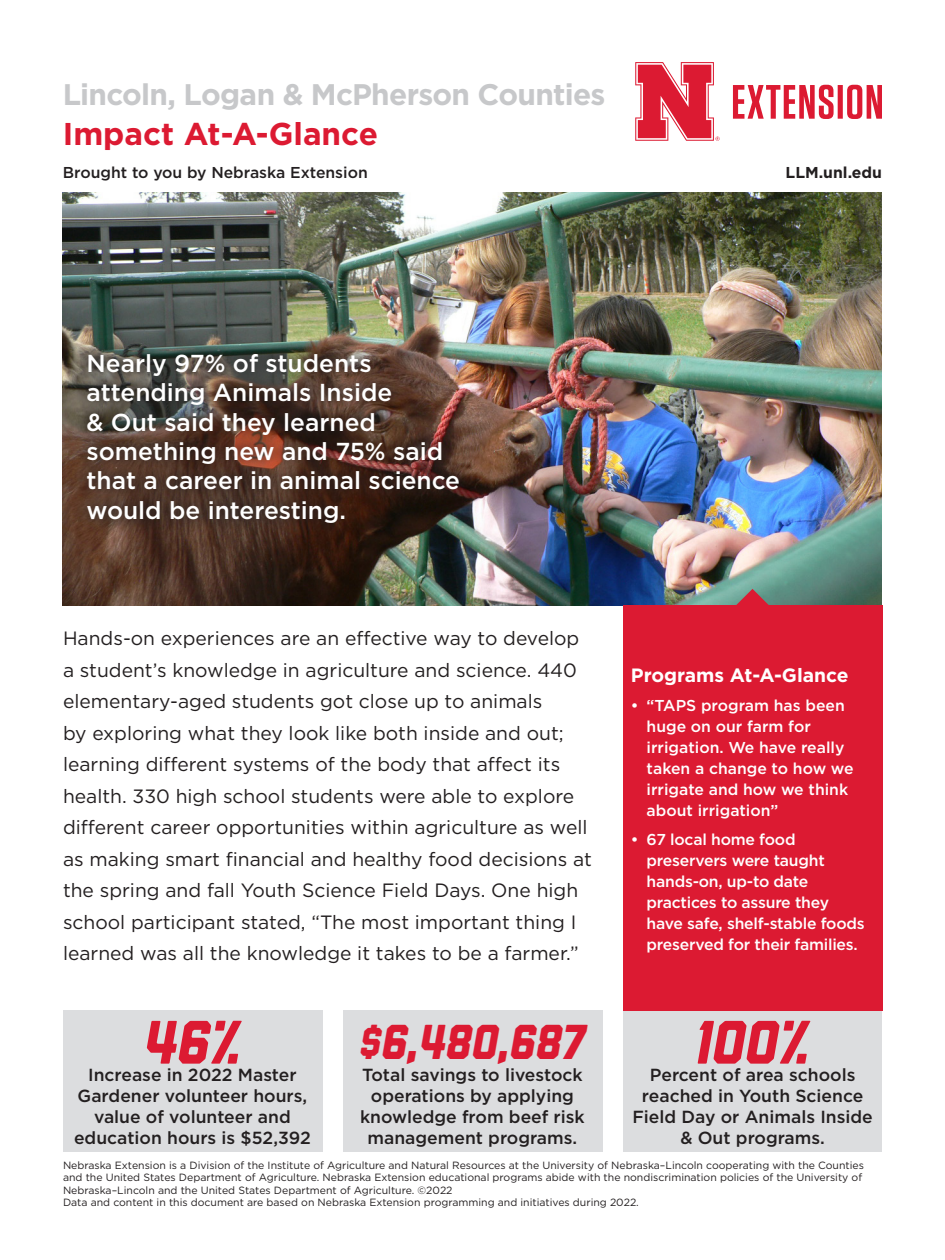
<style>
.page{position:relative;width:945px;height:1260px;background:#fff}
.page>*{position:absolute;margin:0;border:0;box-sizing:border-box;transform-origin:0 0}
.t1{font:italic 800 61.25px "Liberator";color:#dc1a32}
.t2{font:italic 800 49px "Liberator";color:#dc1a32}
.t3{font:700 31.5px "Gotham";color:#dc1a32}
.t4{font:700 29.75px "Gotham";letter-spacing:-.025em;color:#c7c8ca}
.t5{font:500 24.5px/29.4px "Gotham";color:#fff}
.t6{font:19.25px/31.5px "Gotham";color:#231f20}
.t7{font:700 19.25px "Gotham";color:#fff}
.t8{font:500 17.5px/21px "Gotham";color:#231f20;text-align:center}
.t9{font:500 15.75px/21px "Gotham";letter-spacing:-.015em;color:#fff}
.t10{font:500 15.75px "Gotham";color:#231f20}
.t11{font:700 15.75px "Gotham";color:#231f20}
.t12{font:10.5px/12.6px "Gotham";color:#231f20}
</style>
<div class="page">
<img style="left:63px;top:192px;width:819px;height:413px">
<div style="left:343px;top:1010px;width:259px;height:142px;background:#dcdddf"></div>
<div style="left:623px;top:1010px;width:259px;height:142px;background:#dcdddf"></div>
<svg style="left:733px;top:85px;width:149px;height:34px"></svg>
<svg style="left:635px;top:62px;width:85px;height:79px"></svg>
<div style="left:623px;top:605px;width:259px;height:405px;background:#dc1a32"></div>
<div style="left:70px;top:336px;width:406px;height:204px;background:#231f20;opacity:.75"></div>
<svg style="left:736px;top:589px;width:33px;height:16px"></svg>
<div style="left:63px;top:1010px;width:259px;height:142px;background:#dcdddf"></div>
<p class="t4" style="left:63px;top:75px;width:544px">Lincoln, Logan &amp; McPherson Counties</p>
<p class="t3" style="left:63px;top:113px;width:317px">Impact At-A-Glance</p>
<p class="t10" style="left:63px;top:162px;width:307px">Brought to you by Nebraska Extension</p>
<p class="t11" style="left:786px;top:162px;width:98px">LLM.unl.edu</p>
<p class="t5" style="left:87px;top:348px;width:375px">Nearly 97% of students attending Animals Inside<br>&amp; Out said they learned something new and 75% said that a career in animal science would be interesting.</p>
<p class="t6" style="left:63px;top:622px;width:531px">Hands-on experiences are an effective way to develop a student’s knowledge in agriculture and science. 440 elementary-aged students got close up to animals<br>by exploring what they look like both inside and out; learning different systems of the body that affect its health. 330 high school students were able to explore different career opportunities within agriculture as well as making smart financial and healthy food decisions at the spring and fall Youth Science Field Days. One high school participant stated, “The most important thing I learned was all the knowledge it takes to be a farmer.”</p>
<p class="t7" style="left:631px;top:662px;width:219px">Programs At-A-Glance</p>
<p class="t9" style="left:647px;top:694px;width:209px;text-indent:-16px">• “TAPS program has been huge on our farm for irrigation. We have really taken a change to how we irrigate and how we think about irrigation”</p>
<p class="t9" style="left:647px;top:828px;width:220px;text-indent:-16px">• 67 local home food preservers were taught hands-on, up-to date practices to assure they have safe, shelf-stable foods preserved for their families.</p>
<p class="t1" style="left:696px;top:1009px;width:116px">100%</p>
<p class="t8" style="left:632px;top:1064px;width:242px">Percent of area schools reached in Youth Science<br>Field Day or Animals Inside &amp; Out programs.</p>
<p class="t12" style="left:63px;top:1158px;width:803px">Nebraska Extension is a Division of the Institute of Agriculture and Natural Resources at the University of Nebraska–Lincoln cooperating with the Counties and the United States Department of Agriculture. Nebraska Extension educational programs abide with the nondiscrimination policies of the University of<br>Nebraska–Lincoln and the United States Department of Agriculture. ©2022</p>
<p class="t12" style="left:63px;top:1196px;width:577px">Data and content in this document are based on Nebraska Extension programming and initiatives during 2022.</p>
<p class="t1" style="left:144px;top:1009px;width:99px">46%</p>
<p class="t8" style="left:74px;top:1064px;width:238px">Increase in 2022 Master<br>Gardener volunteer hours, value of volunteer and education hours is $52,392</p>
<p class="t2" style="left:360px;top:1015px;width:227px">$6,480,687</p>
<p class="t8" style="left:360px;top:1064px;width:226px">Total savings to livestock operations by applying knowledge from beef risk management programs.</p>
</div>
